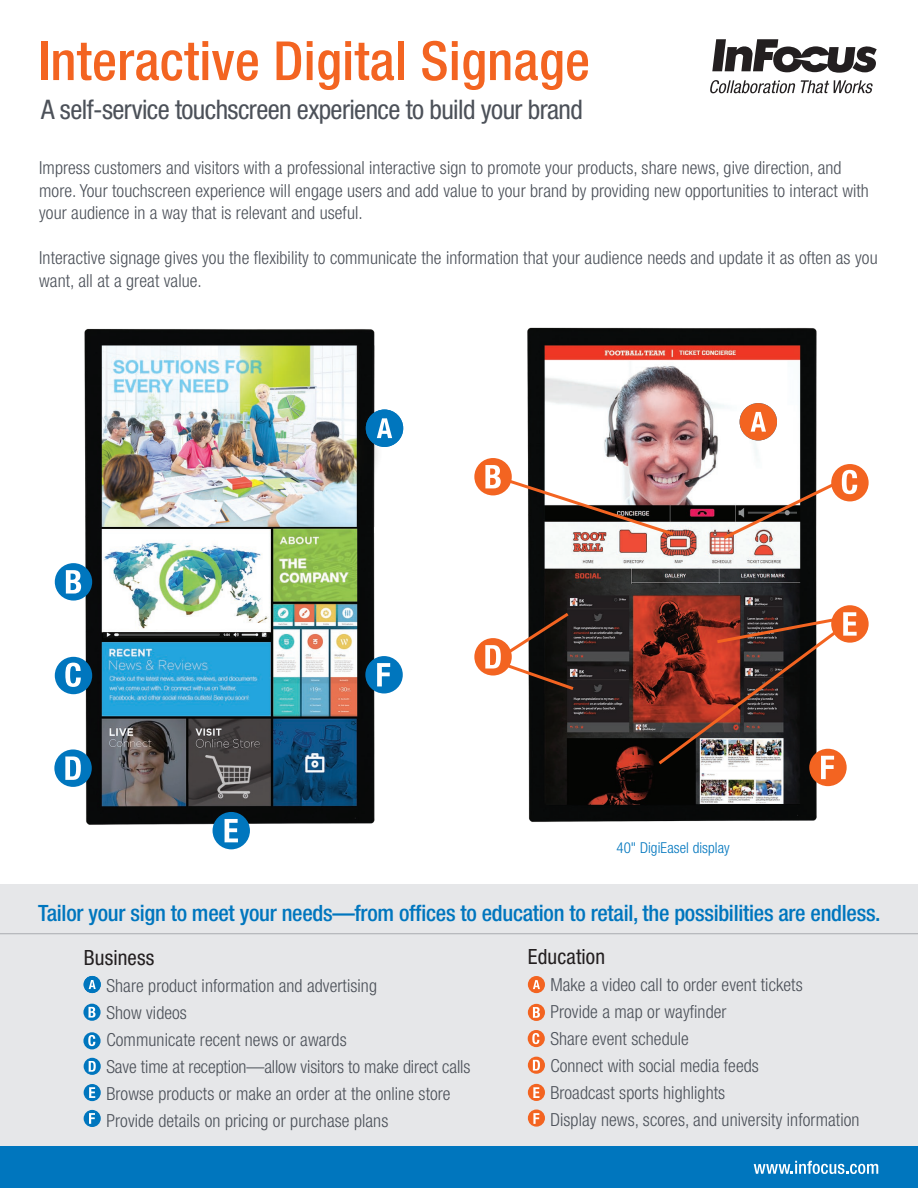
<style>
.page{position:relative;width:918px;height:1188px;background:#fff}
.page>*{position:absolute;margin:0;border:0;box-sizing:border-box;transform-origin:0 0}
.t1{font:500 condensed 54px "Helvetica Neue LT Pro";letter-spacing:.005em;color:#f36421}
.t2{font:condensed 27px "Helvetica Neue LT Pro";letter-spacing:-.02em;color:#4c5159}
.t3{font:500 condensed 22.5px "Helvetica Neue LT Pro";letter-spacing:-.01em;color:#0076be}
.t4{font:condensed 21px "Helvetica Neue LT Pro";letter-spacing:.005em;color:#231f20}
.t5{font:300 condensed 18px/27px "Helvetica Neue LT Pro";letter-spacing:.005em;color:#4c5159}
.t6{font:300 condensed 15px "Helvetica Neue LT Pro";letter-spacing:.005em;color:#0076be}
</style>
<div class="page">
<div style="left:0;top:885px;width:918px;height:263px;background:#e6e7e9"></div>
<div style="left:528px;top:1004px;width:17px;height:17px;background:#f36421;border-radius:50%"></div>
<svg style="left:533px;top:1007px;width:7px;height:11px"></svg>
<div style="left:528px;top:976px;width:17px;height:17px;background:#f36421;border-radius:50%"></div>
<svg style="left:533px;top:980px;width:7px;height:9px"></svg>
<svg style="left:712px;top:39px;width:165px;height:34px"></svg>
<svg style="left:710px;top:80px;width:163px;height:13px"></svg>
<div style="left:0;top:1147px;width:918px;height:41px;background:#0076be"></div>
<svg style="left:754px;top:1161px;width:124px;height:13px"></svg>
<img style="left:474px;top:327px;width:395px;height:495px">
<img style="left:78px;top:328px;width:306px;height:503px">
<svg style="left:528px;top:1057px;width:17px;height:17px"></svg>
<div style="left:84px;top:976px;width:17px;height:17px;background:#0076be;border-radius:50%"></div>
<svg style="left:89px;top:980px;width:7px;height:9px"></svg>
<svg style="left:83px;top:1004px;width:18px;height:17px"></svg>
<svg style="left:89px;top:1007px;width:7px;height:11px"></svg>
<svg style="left:83px;top:1032px;width:18px;height:17px"></svg>
<svg style="left:88px;top:1035px;width:7px;height:11px"></svg>
<svg style="left:84px;top:1058px;width:17px;height:17px"></svg>
<svg style="left:89px;top:1061px;width:7px;height:11px"></svg>
<div style="left:528px;top:1030px;width:17px;height:17px;background:#f36421;border-radius:50%"></div>
<svg style="left:532px;top:1033px;width:7px;height:11px"></svg>
<svg style="left:533px;top:1060px;width:7px;height:11px"></svg>
<div style="left:84px;top:1084px;width:17px;height:17px;background:#0076be;border-radius:50%"></div>
<svg style="left:89px;top:1087px;width:6px;height:11px"></svg>
<div style="left:528px;top:1084px;width:17px;height:17px;background:#f36421;border-radius:50%"></div>
<svg style="left:533px;top:1087px;width:6px;height:11px"></svg>
<div style="left:84px;top:1110px;width:17px;height:17px;background:#0076be;border-radius:50%"></div>
<svg style="left:89px;top:1113px;width:6px;height:11px"></svg>
<div style="left:528px;top:1110px;width:17px;height:17px;background:#f36421;border-radius:50%"></div>
<svg style="left:533px;top:1113px;width:6px;height:11px"></svg>
<div style="left:55px;top:657px;width:37px;height:37px;background:#0076be;border-radius:50%"></div>
<svg style="left:65px;top:663px;width:16px;height:24px"></svg>
<div style="left:54px;top:749px;width:38px;height:38px;background:#0076be;border-radius:50%"></div>
<svg style="left:65px;top:756px;width:16px;height:24px"></svg>
<div style="left:213px;top:812px;width:37px;height:37px;background:#0076be;border-radius:50%"></div>
<svg style="left:225px;top:819px;width:13px;height:23px"></svg>
<div style="left:365px;top:656px;width:38px;height:37px;background:#0076be;border-radius:50%"></div>
<svg style="left:377px;top:663px;width:13px;height:23px"></svg>
<div style="left:366px;top:410px;width:37px;height:37px;background:#0076be;border-radius:50%"></div>
<svg style="left:377px;top:418px;width:15px;height:20px"></svg>
<div style="left:55px;top:563px;width:37px;height:38px;background:#0076be;border-radius:50%"></div>
<svg style="left:66px;top:570px;width:15px;height:24px"></svg>
<div style="left:809px;top:749px;width:38px;height:37px;background:#f36421;border-radius:50%"></div>
<div style="left:740px;top:403px;width:37px;height:37px;background:#f36421;border-radius:50%"></div>
<svg style="left:751px;top:412px;width:15px;height:20px"></svg>
<div style="left:474px;top:638px;width:38px;height:38px;background:#f36421;border-radius:50%"></div>
<svg style="left:485px;top:610px;width:92px;height:82px"></svg>
<div style="left:831px;top:464px;width:38px;height:37px;background:#f36421;border-radius:50%"></div>
<svg style="left:720px;top:470px;width:137px;height:72px"></svg>
<div style="left:831px;top:605px;width:38px;height:38px;background:#f36421;border-radius:50%"></div>
<svg style="left:655px;top:612px;width:202px;height:167px"></svg>
<div style="left:474px;top:458px;width:38px;height:37px;background:#f36421;border-radius:50%"></div>
<svg style="left:485px;top:465px;width:192px;height:73px"></svg>
<hr style="left:0;top:933px;width:918px;height:1px;background:#4c5159">
<h1 class="t1" style="left:38px;top:29px;width:553px">Interactive Digital Signage</h1>
<h2 class="t2" style="left:41px;top:94px;width:543px">A self-service touchscreen experience to build your brand</h2>
<p class="t5" style="left:39px;top:156px;width:831px;line-height:22.5px">Impress customers and visitors with a professional interactive sign to promote your products, share news, give direction, and more. Your touchscreen experience will engage users and add value to your brand by providing new opportunities to interact with your audience in a way that is relevant and useful.</p>
<p class="t5" style="left:39px;top:246px;width:840px;line-height:22.5px">Interactive signage gives you the flexibility to communicate the information that your audience needs and update it as often as you want, all at a great value.</p>
<p class="t6" style="left:616px;top:839px;width:115px">40" DigiEasel display</p>
<p class="t3" style="left:38px;top:899px;width:844px">Tailor your sign to meet your needs—from offices to education to retail, the possibilities are endless.</p>
<p class="t4" style="left:84px;top:945px;width:72px">Business</p>
<p class="t5" style="left:106px;top:972px;width:366px">Share product information and advertising<br>Show videos<br>Communicate recent news or awards<br>Save time at reception—allow visitors to make direct calls Browse products or make an order at the online store Provide details on pricing or purchase plans</p>
<p class="t4" style="left:528px;top:944px;width:79px">Education</p>
<p class="t5" style="left:550px;top:971px;width:311px">Make a video call to order event tickets<br>Provide a map or wayfinder<br>Share event schedule<br>Connect with social media feeds<br>Broadcast sports highlights<br>Display news, scores, and university information</p>
</div>
